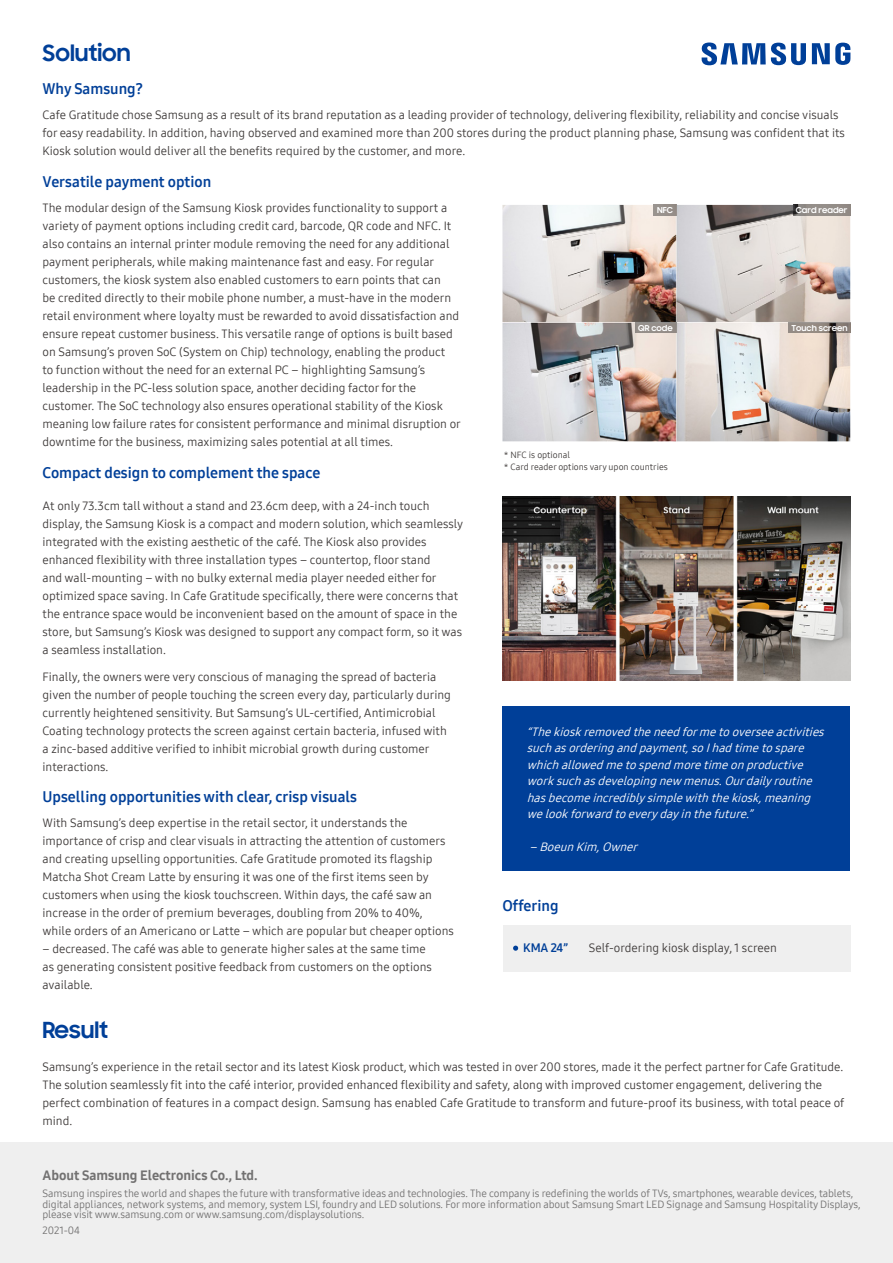
<style>
.page{position:relative;width:893px;height:1263px;background:#fff}
.page>*{position:absolute;margin:0;border:0;box-sizing:border-box;transform-origin:0 0}
.t1{font:700 22.5px "Samsung Sharp Sans";color:#003f98}
.t2{font:15px "Samsung One 700";color:#003f98}
.t3{font:13.5px "Samsung One 800";color:#727171}
.t4{font:12px/18px "Samsung One 400";color:#3e3a39}
.t5{font:italic 12px/16.5px "Samsung One 400";color:#fff}
.t6{font:12px "Samsung One 700";color:#003f98}
.t7{font:10.5px/10.5px "Samsung One 400";letter-spacing:-.01em;color:#727171}
.t8{font:9px/12px "Samsung One 400";color:#3e3a39}
.t9{font:700 8.25px "Samsung Sharp Sans";color:#fff}
</style>
<div class="page">
<img style="left:503px;top:496px;width:347px;height:184px">
<div style="left:502px;top:706px;width:348px;height:164px;background:#003f98"></div>
<div style="left:0;top:1142px;width:893px;height:121px;background:#efefef"></div>
<svg style="left:702px;top:43px;width:148px;height:22px"></svg>
<div style="left:503px;top:925px;width:347px;height:46px;background:#efefef"></div>
<img style="left:502px;top:205px;width:348px;height:236px">
<img style="left:654px;top:205px;width:22px;height:10px">
<img style="left:793px;top:205px;width:57px;height:10px">
<img style="left:635px;top:322px;width:41px;height:11px">
<img style="left:789px;top:322px;width:61px;height:11px">
<h1 class="t1" style="left:43px;top:36px;width:90px">Solution</h1>
<p class="t2" style="left:43px;top:79px;width:102px">Why Samsung?</p>
<p class="t4" style="left:43px;top:106px;width:804px">Cafe Gratitude chose Samsung as a result of its brand reputation as a leading provider of technology, delivering flexibility, reliability and concise visuals for easy readability. In addition, having observed and examined more than 200 stores during the product planning phase, Samsung was confident that its<br>Kiosk solution would deliver all the benefits required by the customer, and more.</p>
<p class="t2" style="left:43px;top:172px;width:170px">Versatile payment option</p>
<p class="t4" style="left:43px;top:199px;width:420px">The modular design of the Samsung Kiosk provides functionality to support a variety of payment options including credit card, barcode, QR code and NFC. It also contains an internal printer module removing the need for any additional payment peripherals, while making maintenance fast and easy. For regular customers, the kiosk system also enabled customers to earn points that can<br>be credited directly to their mobile phone number, a must-have in the modern retail environment where loyalty must be rewarded to avoid dissatisfaction and ensure repeat customer business. This versatile range of options is built based on Samsung’s proven SoC (System on Chip) technology, enabling the product<br>to function without the need for an external PC – highlighting Samsung’s leadership in the PC-less solution space, another deciding factor for the customer. The SoC technology also ensures operational stability of the Kiosk meaning low failure rates for consistent performance and minimal disruption or downtime for the business, maximizing sales potential at all times.</p>
<p class="t2" style="left:43px;top:462px;width:279px">Compact design to complement the space</p>
<p class="t4" style="left:43px;top:497px;width:422px">At only 73.3cm tall without a stand and 23.6cm deep, with a 24-inch touch display, the Samsung Kiosk is a compact and modern solution, which seamlessly integrated with the existing aesthetic of the café. The Kiosk also provides enhanced flexibility with three installation types – countertop, floor stand<br>and wall-mounting – with no bulky external media player needed either for optimized space saving. In Cafe Gratitude specifically, there were concerns that the entrance space would be inconvenient based on the amount of space in the store, but Samsung’s Kiosk was designed to support any compact form, so it was a seamless installation.</p>
<p class="t4" style="left:43px;top:668px;width:410px">Finally, the owners were very conscious of managing the spread of bacteria given the number of people touching the screen every day, particularly during currently heightened sensitivity. But Samsung’s UL-certified, Antimicrobial Coating technology protects the screen against certain bacteria, infused with a zinc-based additive verified to inhibit microbial growth during customer interactions.</p>
<p class="t2" style="left:43px;top:787px;width:316px">Upselling opportunities with clear, crisp visuals</p>
<p class="t4" style="left:43px;top:814px;width:413px">With Samsung’s deep expertise in the retail sector, it understands the importance of crisp and clear visuals in attracting the attention of customers and creating upselling opportunities. Cafe Gratitude promoted its flagship Matcha Shot Cream Latte by ensuring it was one of the first items seen by customers when using the kiosk touchscreen. Within days, the café saw an increase in the order of premium beverages, doubling from 20% to 40%, while orders of an Americano or Latte – which are popular but cheaper options</p>
<p class="t4" style="left:43px;top:940px;width:391px">– decreased. The café was able to generate higher sales at the same time as generating consistent positive feedback from customers on the options available.</p>
<h1 class="t1" style="left:43px;top:1013px;width:67px">Result</h1>
<p class="t9" style="left:657px;top:204px;width:17px">NFC</p>
<p class="t9" style="left:796px;top:204px;width:53px">Card reader</p>
<p class="t9" style="left:638px;top:322px;width:36px">QR code</p>
<p class="t9" style="left:791px;top:322px;width:58px">Touch screen</p>
<p class="t8" style="left:504px;top:449px;width:165px">* NFC is optional<br>* Card reader options vary upon countries</p>
<p class="t5" style="left:527px;top:723px;width:303px">“Thekioskremovedtheneedformetooverseeactivities suchasorderingandpayment,soIhadtimetospare whichallowedmetospendmoretimeonproductive worksuchasdevelopingnew menus.Ourdailyroutine hasbecomeincrediblysimplewiththekiosk,meaning welookforwardtoeverydayinthefuture.”</p>
<p class="t5" style="left:529px;top:839px;width:113px">–BoeunKim,Owner</p>
<p class="t2" style="left:502px;top:895px;width:58px">Offering</p>
<p class="t6" style="left:523px;top:940px;width:46px">KMA 24”</p>
<p class="t4" style="left:589px;top:938px;width:189px">Self-ordering kiosk display, 1 screen</p>
<p class="t4" style="left:43px;top:1057px;width:803px">Samsung’s experience in the retail sector and its latest Kiosk product, which was tested in over 200 stores, made it the perfect partner for Cafe Gratitude.<br>The solution seamlessly fit into the café interior, provided enhanced flexibility and safety, along with improved customer engagement, delivering the perfect combination of features in a compact design. Samsung has enabled Cafe Gratitude to transform and future-proof its business, with total peace of mind.</p>
<p class="t3" style="left:43px;top:1166px;width:217px">About Samsung Electronics Co., Ltd.</p>
<p class="t7" style="left:43px;top:1188px;width:819px">Samsung inspires the world and shapes the future with transformative ideas and technologies. The company is redefining the worlds of TVs, smartphones, wearable devices, tablets, digital appliances, network systems, and memory, system LSI, foundry and LED solutions. For more information about Samsung Smart LED Signage and Samsung Hospitality Displays, please visit www.samsung.com or www.samsung.com/displaysolutions.</p>
<p class="t7" style="left:43px;top:1225px;width:39px">2021-04</p>
</div>
